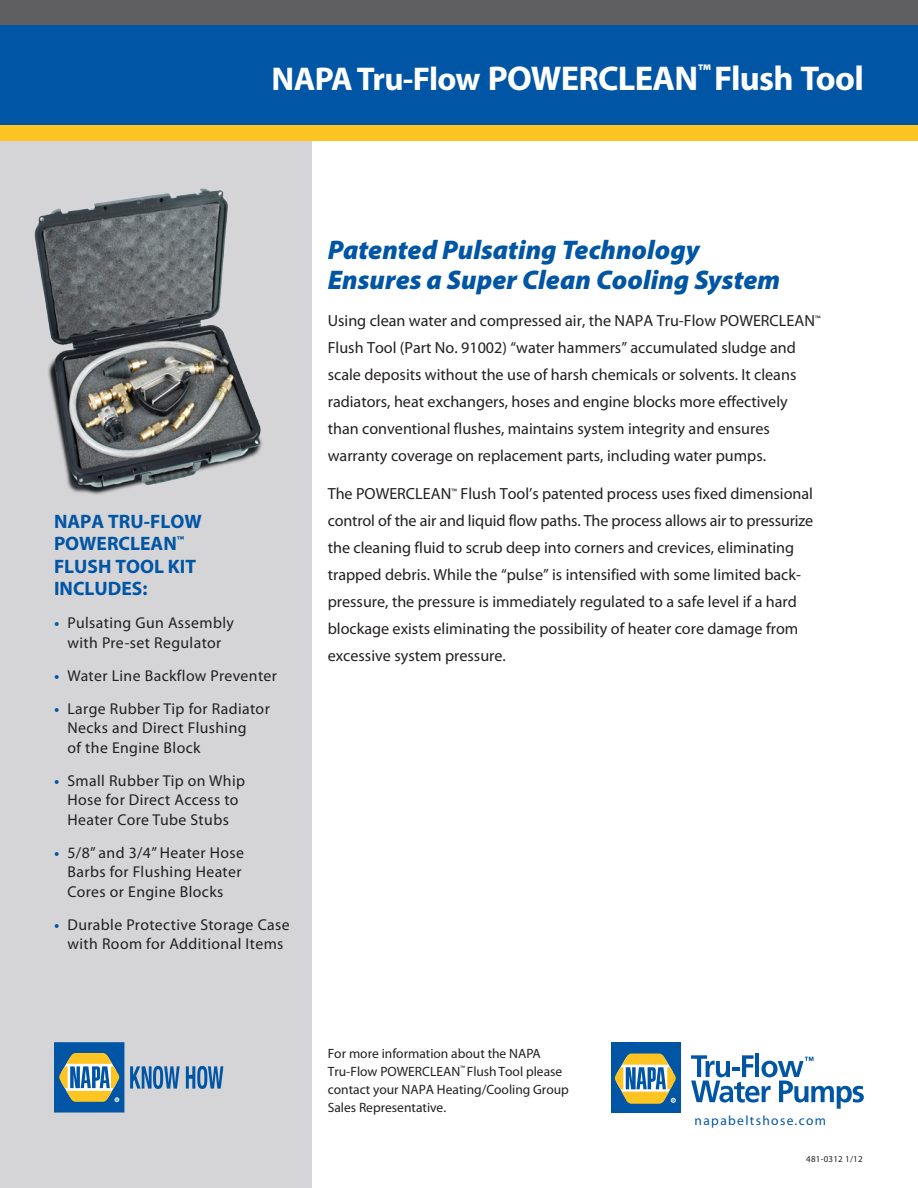
<style>
.page{position:relative;width:918px;height:1188px;background:#fff}
.page>*{position:absolute;margin:0;border:0;box-sizing:border-box;transform-origin:0 0}
.Header_Head{font:700 34.5px "Myriad Pro";letter-spacing:-.02em;color:#fff}
.Body_Head{font:italic 900 27px/30px "Myriad Pro";color:#0155a5}
.Bullet_Header{font:700 19.5px/22.5px "Myriad Pro";color:#0155a5}
.Body{font:16.2px/27px "Myriad Pro";color:#231f20}
.Bullets{font:15.75px/19.5px "Myriad Pro";letter-spacing:.025em;color:#231f20;text-align:center}
.Body-2{font:13.5px/18px "Myriad Pro";color:#231f20}
.t1{font:13.5px "Myriad Pro";letter-spacing:.1em;color:#0155a5}
.Gates_Address{font:9px "Myriad Pro";letter-spacing:.025em;color:#231f20}
.s1{font-size:33px}
.s2{font-family:"DIN Cond";font-weight:700;font-size:12px;color:#0155a5}
</style>
<div class="page">
<div style="left:0;top:137px;width:312px;height:1051px;background:#d5d5d7"></div>
<img style="left:34px;top:188px;width:228px;height:307px">
<div style="left:0;top:19px;width:918px;height:109px;background:#0155a5"></div>
<div style="left:0;top:0;width:918px;height:25px;background:#5f5f62"></div>
<div style="left:0;top:126px;width:918px;height:15px;background:#fec422"></div>
<div style="left:611px;top:1042px;width:70px;height:71px;background:#0155a5"></div>
<svg style="left:130px;top:1066px;width:50px;height:23px"></svg>
<svg style="left:186px;top:1066px;width:37px;height:23px"></svg>
<div style="left:54px;top:1042px;width:70px;height:71px;background:#0155a5"></div>
<svg style="left:59px;top:1053px;width:60px;height:49px"></svg>
<svg style="left:615px;top:1054px;width:61px;height:49px"></svg>
<hr style="left:755px;top:1054px;width:4px;height:23px;background:#0155a5">
<svg style="left:691px;top:1055px;width:173px;height:54px"></svg>
<p class="Header_Head" style="left:272px;top:55px;width:594px"><span class="s1">NAPA Tru-Flow</span> POWERCLEAN<sup>™</sup> Flush Tool</p>
<p class="Bullet_Header" style="left:54px;top:509px;width:149px">NAPA TRU-FLOW<br>POWERCLEAN<sup>™<br></sup>FLUSH TOOL KIT<br>INCLUDES:</p>
<p class="Bullets" style="left:54px;top:613px;width:181px"><span class="s2">•</span> Pulsating Gun Assembly with Pre-set Regulator</p>
<p class="Bullets" style="left:54px;top:665px;width:224px"><span class="s2">•</span> Water Line Backflow Preventer</p>
<p class="Bullets" style="left:68px;top:698px;width:204px;text-align:left;text-indent:-14px"><span class="s2">•</span> Large Rubber Tip for Radiator<br>Necks and Direct Flushing<br>of the Engine Block</p>
<p class="Bullets" style="left:54px;top:770px;width:193px"><span class="s2">•</span> Small Rubber Tip on Whip<br>Hose for Direct Access to<br>Heater Core Tube Stubs</p>
<p class="Bullets" style="left:68px;top:842px;width:178px;text-align:left;text-indent:-14px"><span class="s2">•</span> 5/8” and 3/4” Heater Hose<br>Barbs for Flushing Heater<br>Cores or Engine Blocks</p>
<p class="Bullets" style="left:54px;top:914px;width:237px"><span class="s2">•</span> Durable Protective Storage Case with Room for Additional Items</p>
<p class="Body_Head" style="left:328px;top:235px;width:454px">Patented Pulsating Technology<br>Ensures a Super Clean Cooling System</p>
<p class="Body" style="left:328px;top:307px;width:495px">Using clean water and compressed air, the NAPA Tru-Flow POWERCLEAN<sup>™ </sup>Flush Tool (Part No. 91002) “water hammers” accumulated sludge and scale deposits without the use of harsh chemicals or solvents. It cleans radiators, heat exchangers, hoses and engine blocks more effectively than conventional flushes, maintains system integrity and ensures warranty coverage on replacement parts, including water pumps.</p>
<p class="Body" style="left:328px;top:479px;width:487px">The POWERCLEAN<sup>™</sup> Flush Tool’s patented process uses fixed dimensional control of the air and liquid flow paths. The process allows air to pressurize the cleaning fluid to scrub deep into corners and crevices, eliminating trapped debris. While the “pulse” is intensified with some limited back&shy;pressure, the pressure is immediately regulated to a safe level if a hard blockage exists eliminating the possibility of heater core damage from excessive system pressure.</p>
<p class="Body-2" style="left:328px;top:1044px;width:243px">For more information about the NAPA Tru-Flow POWERCLEAN<sup>™</sup> FlushTool please contact your NAPA Heating/Cooling Group Sales Representative.</p>
<p class="t1" style="left:695px;top:1112px;width:133px">napabeltshose.com</p>
<p class="Gates_Address" style="left:806px;top:1154px;width:58px">481-0312 1/12</p>
</div>
